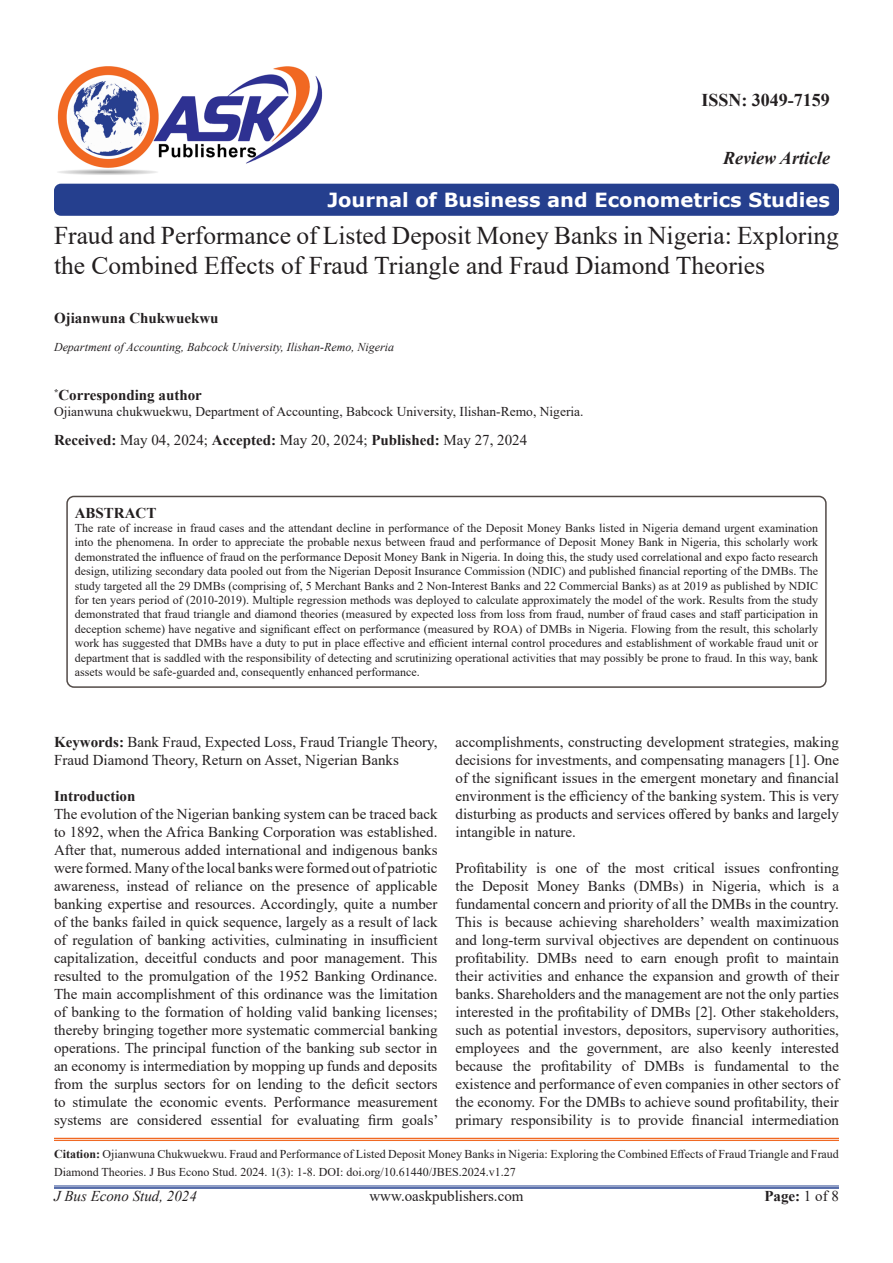
<style>
.page{position:relative;width:893px;height:1263px;background:#fff}
.page>*{position:absolute;margin:0;border:0;box-sizing:border-box;transform-origin:0 0}
.t1{font:25.5px/30.6px "Times New Roman";color:#231f20}
.t2{font:700 19.5px "Verdana";color:#fff}
.t3{font:700 18px "Times New Roman";color:#231f20}
.t4{font:italic 700 18px "Times New Roman";color:#231f20}
.t5{font:15px/18px "Times New Roman";color:#231f20;text-align:justify}
.t6{font:700 15px "Times New Roman";color:#231f20}
.t7{font:italic 15px "Times New Roman";color:#231f20}
.t8{font:13.5px "Times New Roman";color:#231f20}
.t9{font:12px/14.4px "Times New Roman";color:#231f20}
.t10{font:italic 12px "Times New Roman";color:#231f20}
.s1{font-weight:700}
.s2{font-weight:400}
</style>
<div class="page">
<hr style="left:54px;top:1186px;width:785px;height:1px;background:#24418f">
<hr style="left:54px;top:1187px;width:785px;height:2px;background:#24418f">
<div style="left:54px;top:184px;width:785px;height:32px;background:#253f8e;border-radius:7px"></div>
<hr style="left:54px;top:1138px;width:785px;height:1px;background:#f06822">
<hr style="left:54px;top:1140px;width:785px;height:1px;background:#f06822">
<img style="left:57px;top:66px;width:266px;height:109px">
<div style="left:66px;top:496px;width:761px;height:192px;border:2px solid #524a47;border-radius:7px"></div>
<p class="t3" style="left:701px;top:87px;width:130px">ISSN: 3049-7159</p>
<p class="t4" style="left:723px;top:145px;width:108px">Review Article</p>
<p class="t2" style="left:327px;top:186px;width:504px">Journal of Business and Econometrics Studies</p>
<p class="t1" style="left:54px;top:219px;width:786px">Fraud and Performance of Listed Deposit Money Banks in Nigeria: Exploring the Combined Effects of Fraud Triangle and Fraud Diamond Theories</p>
<p class="t6" style="left:54px;top:307px;width:166px">Ojianwuna Chukwuekwu</p>
<p class="t10" style="left:54px;top:339px;width:342px">Department of Accounting, Babcock University, Ilishan-Remo, Nigeria</p>
<p class="t6" style="left:54px;top:384px;width:149px"><sup>*</sup>Corresponding author</p>
<p class="t8" style="left:54px;top:402px;width:531px">Ojianwuna chukwuekwu, Department of Accounting, Babcock University, Ilishan-Remo, Nigeria.</p>
<p class="t5" style="left:54px;top:430px;width:475px"><span class="s1">Received:</span> May 04, 2024; <span class="s1">Accepted:</span> May 20, 2024; <span class="s1">Published:</span> May 27, 2024</p>
<p class="t6" style="left:75px;top:502px;width:83px">ABSTRACT</p>
<p class="t9" style="left:75px;top:520px;width:745px;text-align:justify">The rate of increase in fraud cases and the attendant decline in performance of the Deposit Money Banks listed in Nigeria demand urgent examination into the phenomena. In order to appreciate the probable nexus between fraud and performance of Deposit Money Bank in Nigeria, this scholarly work demonstrated the influence of fraud on the performance Deposit Money Bank in Nigeria. In doing this, the study used correlational and expo facto research design, utilizing secondary data pooled out from the Nigerian Deposit Insurance Commission (NDIC) and published financial reporting of the DMBs. The study targeted all the 29 DMBs (comprising of, 5 Merchant Banks and 2 Non-Interest Banks and 22 Commercial Banks) as at 2019 as published by NDIC for ten years period of (2010-2019). Multiple regression methods was deployed to calculate approximately the model of the work. Results from the study demonstrated that fraud triangle and diamond theories (measured by expected loss from loss from fraud, number of fraud cases and staff participation in deception scheme) have negative and significant effect on performance (measured by ROA) of DMBs in Nigeria. Flowing from the result, this scholarly work has suggested that DMBs have a duty to put in place effective and efficient internal control procedures and establishment of workable fraud unit or department that is saddled with the responsibility of detecting and scrutinizing operational activities that may possibly be prone to fraud. In this way, bank assets would be safe-guarded and, consequently enhanced performance.</p>
<p class="t5" style="left:54px;top:733px;width:385px"><span class="s1">Keywords:</span> Bank Fraud, Expected Loss, Fraud Triangle Theory,<br>Fraud Diamond Theory, Return on Asset, Nigerian Banks</p>
<p class="t6" style="left:54px;top:785px;width:83px">Introduction</p>
<p class="t5" style="left:54px;top:805px;width:386px">The evolution of the Nigerian banking system can be traced back to 1892, when the Africa Banking Corporation was established.<br>After that, numerous added international and indigenous banks were formed. Many of the local banks were formed out of patriotic awareness, instead of reliance on the presence of applicable banking expertise and resources. Accordingly, quite a number of the banks failed in quick sequence, largely as a result of lack of regulation of banking activities, culminating in insufficient capitalization, deceitful conducts and poor management. This resulted to the promulgation of the 1952 Banking Ordinance.<br>The main accomplishment of this ordinance was the limitation of banking to the formation of holding valid banking licenses; thereby bringing together more systematic commercial banking operations. The principal function of the banking sub sector in an economy is intermediation by mopping up funds and deposits from the surplus sectors for on lending to the deficit sectors to stimulate the economic events. Performance measurement systems are considered essential for evaluating firm goals’</p>
<p class="t5" style="left:455px;top:733px;width:385px">accomplishments, constructing development strategies, making decisions for investments, and compensating managers [1]. One of the significant issues in the emergent monetary and financial environment is the efficiency of the banking system. This is very disturbing as products and services offered by banks and largely intangible in nature.</p>
<p class="t5" style="left:455px;top:859px;width:385px">Profitability is one of the most critical issues confronting the Deposit Money Banks (DMBs) in Nigeria, which is a fundamental concern and priority of all the DMBs in the country.<br>This is because achieving shareholders’ wealth maximization and long-term survival objectives are dependent on continuous profitability. DMBs need to earn enough profit to maintain their activities and enhance the expansion and growth of their banks. Shareholders and the management are not the only parties interested in the profitability of DMBs [2]. Other stakeholders, such as potential investors, depositors, supervisory authorities, employees and the government, are also keenly interested because the profitability of DMBs is fundamental to the existence and performance of even companies in other sectors of the economy. For the DMBs to achieve sound profitability, their primary responsibility is to provide financial intermediation</p>
<p class="t9" style="left:54px;top:1145px;width:786px;line-height:18px"><span class="s1">Citation:</span> Ojianwuna Chukwuekwu. Fraud and Performance of Listed Deposit Money Banks in Nigeria: Exploring the Combined Effects of Fraud Triangle and Fraud<br>Diamond Theories. J Bus Econo Stud. 2024. 1(3): 1-8. DOI: doi.org/10.61440/JBES.2024.v1.27</p>
<p class="t6" style="left:764px;top:1185px;width:76px">Page: <span class="s2">1 of 8</span></p>
<p class="t7" style="left:54px;top:1186px;width:144px">J Bus Econo Stud, 2024</p>
<p class="t5" style="left:369px;top:1187px;width:156px">www.oaskpublishers.com</p>
</div>
